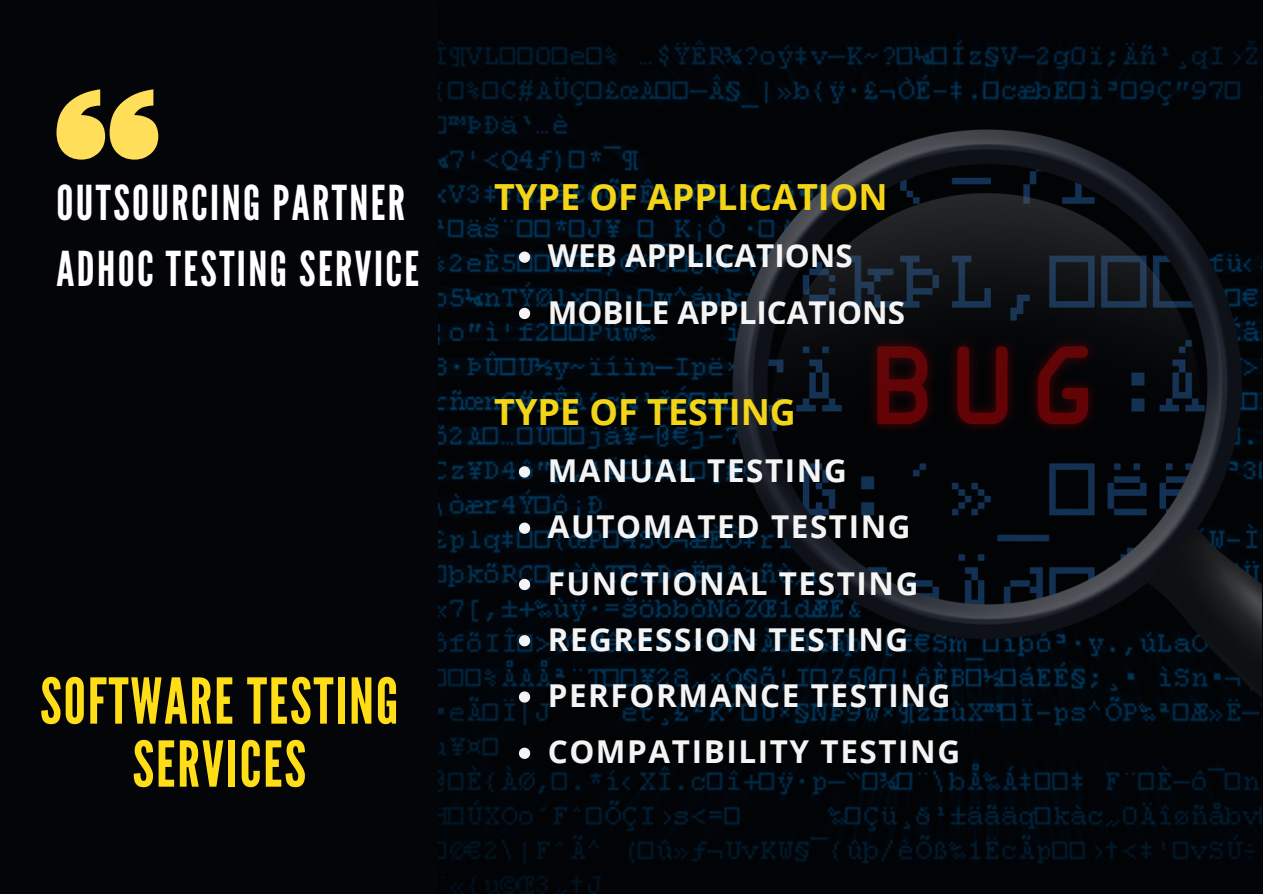
<style>
.page{position:relative;width:1263px;height:894px;background:#fff}
.page>*{position:absolute;margin:0;border:0;box-sizing:border-box;transform-origin:0 0}
.t1{font:63px "League Gothic";letter-spacing:.03em;color:#ffde17}
.t2{font:48px "League Gothic";letter-spacing:.05em;color:#fff}
.t3{font:700 36px "Open Sans";color:#ffde17}
.t4{font:700 31.5px/56.2px "Open Sans";letter-spacing:.05em;color:#fff}
.t5{font:700 31.5px/56.2px "Open Sans";color:#fff}
</style>
<div class="page">
<div style="left:0;top:0;width:1263px;height:893px;background:#030509"></div>
<img style="left:439px;top:40px;width:823px;height:853px">
<svg style="left:57px;top:89px;width:101px;height:70px"></svg>
<svg style="left:519px;top:251px;width:11px;height:12px"></svg>
<svg style="left:519px;top:308px;width:11px;height:11px"></svg>
<svg style="left:519px;top:466px;width:11px;height:11px"></svg>
<svg style="left:519px;top:522px;width:11px;height:11px"></svg>
<svg style="left:519px;top:578px;width:11px;height:12px"></svg>
<svg style="left:519px;top:635px;width:11px;height:11px"></svg>
<svg style="left:519px;top:691px;width:11px;height:11px"></svg>
<svg style="left:519px;top:747px;width:11px;height:11px"></svg>
<p class="t2" style="left:57px;top:175px;width:350px">OUTSOURCING PARTNER</p>
<p class="t2" style="left:57px;top:241px;width:364px">ADHOC TESTING SERVICE</p>
<p class="t1" style="left:40px;top:664px;width:360px">SOFTWARE TESTING</p>
<p class="t1" style="left:133px;top:727px;width:175px">SERVICES</p>
<p class="t3" style="left:494px;top:171px;width:395px">TYPE OF APPLICATION</p>
<p class="t5" style="left:548px;top:227px;width:359px">WEB APPLICATIONS<br>MOBILE APPLICATIONS</p>
<p class="t3" style="left:494px;top:386px;width:303px">TYPE OF TESTING</p>
<p class="t4" style="left:548px;top:441px;width:414px">MANUAL TESTING<br>AUTOMATED TESTING<br>FUNCTIONAL TESTING<br>REGRESSION TESTING<br>PERFORMANCE TESTING<br>COMPATIBILITY TESTING</p>
</div>
